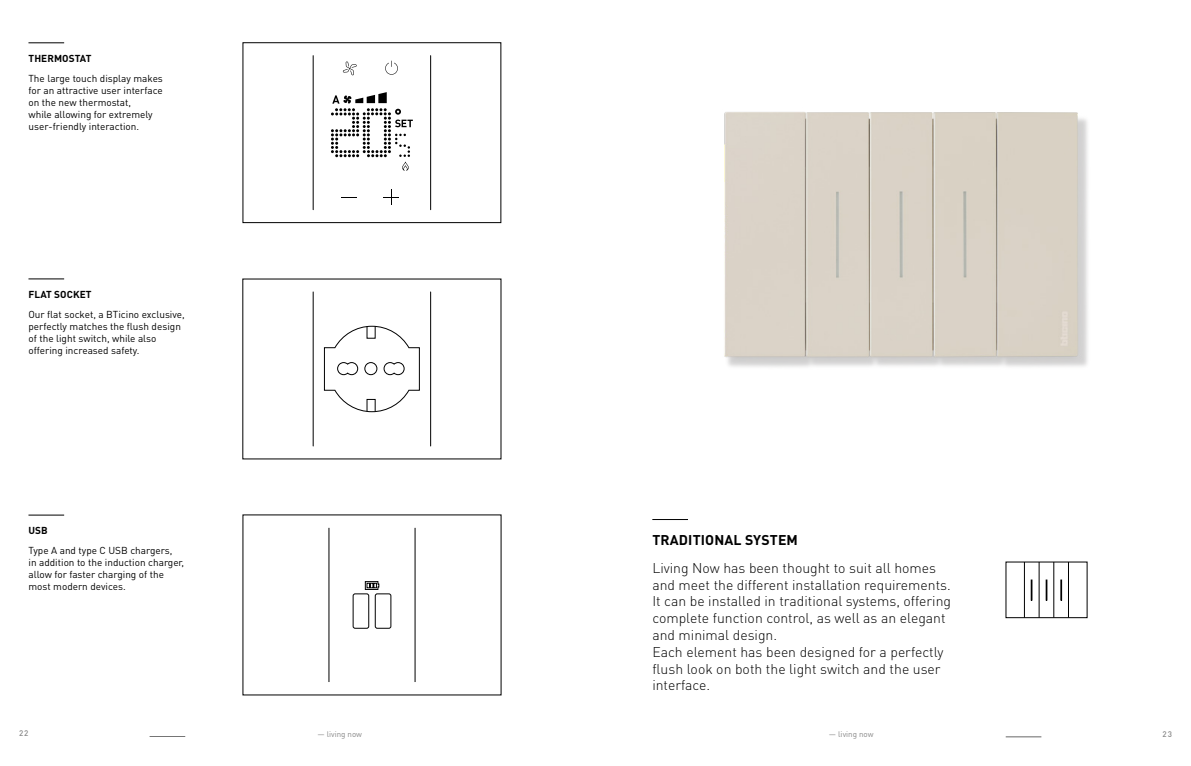
<style>
.page{position:relative;width:1191px;height:766px;background:#fff}
.page>*{position:absolute;margin:0;border:0;box-sizing:border-box;transform-origin:0 0}
.t1{font:300 14px/16.8px "DIN Pro";color:#000}
.t2{font:700 14px "DIN Pro";letter-spacing:.01em;color:#000}
.t3{font:10px/12px "DIN Pro";color:#000}
.t4{font:700 10px "DIN Pro";letter-spacing:.01em;color:#000}
.t5{font:8px "DIN Pro";color:#878787}
.t6{font:500 8px "DIN Pro";color:#878787}
</style>
<div class="page">
<hr style="left:1024px;top:562px;width:1px;height:55px;background:#000">
<hr style="left:1039px;top:562px;width:1px;height:55px;background:#000">
<hr style="left:1053px;top:562px;width:1px;height:55px;background:#000">
<hr style="left:1068px;top:562px;width:1px;height:55px;background:#000">
<svg style="left:1031px;top:579px;width:1px;height:21px"></svg>
<svg style="left:1046px;top:579px;width:1px;height:21px"></svg>
<svg style="left:1060px;top:579px;width:1px;height:21px"></svg>
<hr style="left:430px;top:56px;width:1px;height:154px;background:#000">
<hr style="left:313px;top:56px;width:1px;height:154px;background:#000">
<hr style="left:430px;top:292px;width:1px;height:154px;background:#000">
<hr style="left:313px;top:292px;width:1px;height:154px;background:#000">
<div style="left:243px;top:42px;width:258px;height:181px;border:1px solid #000"></div>
<svg style="left:343px;top:61px;width:14px;height:14px"></svg>
<svg style="left:385px;top:61px;width:13px;height:14px"></svg>
<svg style="left:342px;top:197px;width:15px;height:1px"></svg>
<svg style="left:384px;top:189px;width:15px;height:16px"></svg>
<svg style="left:331px;top:92px;width:82px;height:79px"></svg>
<hr style="left:415px;top:527px;width:1px;height:154px;background:#000">
<hr style="left:329px;top:527px;width:1px;height:154px;background:#000">
<svg style="left:324px;top:326px;width:96px;height:86px"></svg>
<svg style="left:353px;top:581px;width:38px;height:47px"></svg>
<img style="left:724px;top:112px;width:364px;height:255px">
<hr style="left:28px;top:43px;width:36px;height:1px;background:#000">
<hr style="left:652px;top:519px;width:36px;height:1px;background:#000">
<hr style="left:28px;top:279px;width:36px;height:1px;background:#000">
<hr style="left:28px;top:514px;width:36px;height:1px;background:#000">
<hr style="left:150px;top:736px;width:35px;height:1px;background:#000">
<hr style="left:1005px;top:736px;width:36px;height:1px;background:#000">
<p class="t4" style="left:29px;top:50px;width:64px">THERMOSTAT</p>
<p class="t3" style="left:28px;top:72px;width:136px">The large touch display makes for an attractive user interface on the new thermostat,<br>while allowing for extremely user-friendly interaction.</p>
<p class="t4" style="left:29px;top:286px;width:65px">FLAT SOCKET</p>
<p class="t3" style="left:28px;top:308px;width:158px">Our flat socket, a BTicino exclusive, perfectly matches the flush design of the light switch, while also offering increased safety.</p>
<p class="t4" style="left:29px;top:522px;width:21px">USB</p>
<p class="t3" style="left:28px;top:544px;width:157px">Type A and type C USB chargers,<br>in addition to the induction charger, allow for faster charging of the most modern devices.</p>
<h1 class="t2" style="left:652px;top:528px;width:147px">TRADITIONAL SYSTEM</h1>
<p class="t1" style="left:652px;top:558px;width:300px">Living Now has been thought to suit all homes and meet the different installation requirements.<br>It can be installed in traditional systems, offering complete function control, as well as an elegant and minimal design.<br>Each element has been designed for a perfectly flush look on both the light switch and the user interface.</p>
<p class="t6" style="left:19px;top:728px;width:11px">22</p>
<p class="t5" style="left:317px;top:728px;width:46px">— living now</p>
<p class="t5" style="left:829px;top:728px;width:46px">— living now</p>
<p class="t6" style="left:1162px;top:728px;width:11px">23</p>
</div>
